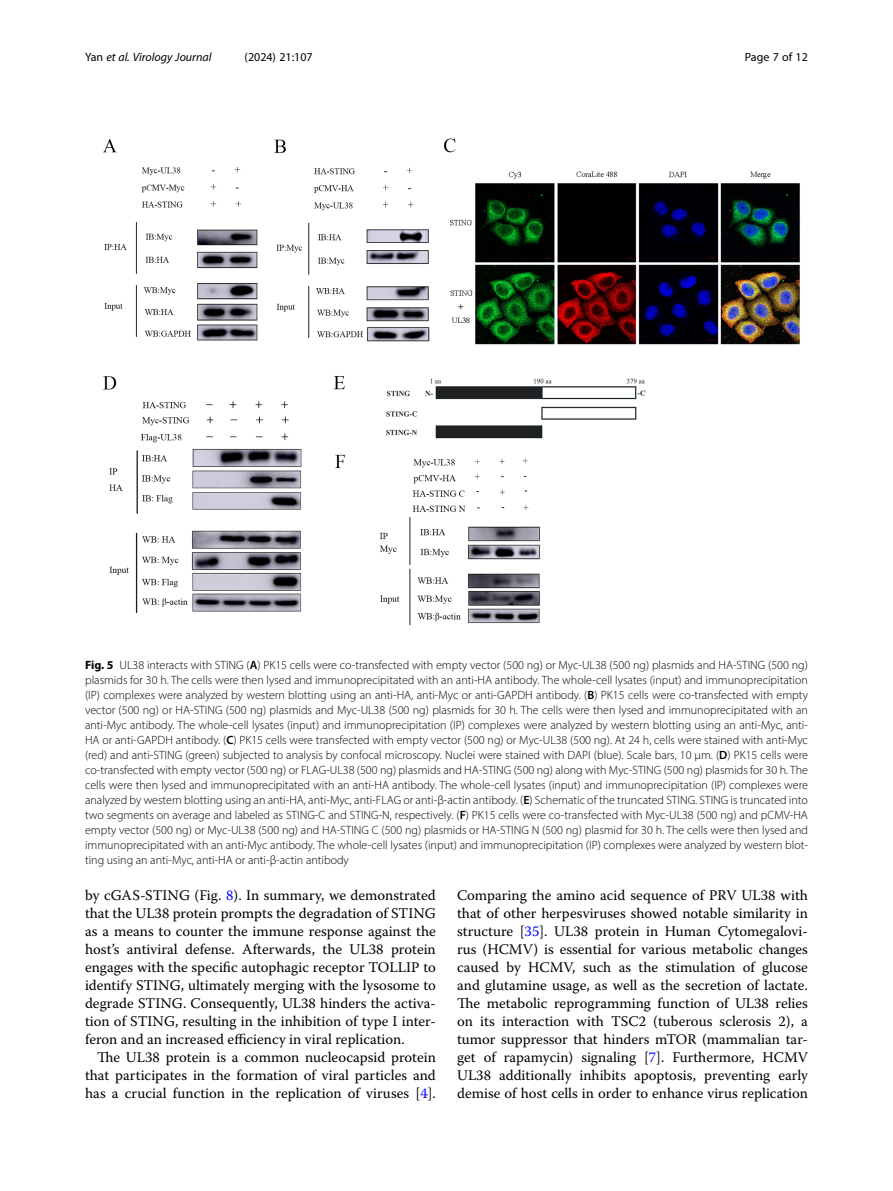
<style>
.page{position:relative;width:893px;height:1191px;background:#fff}
.page>*{position:absolute;margin:0;border:0;box-sizing:border-box;transform-origin:0 0}
.Body_Text_Indent{font:14.7px/18px "Warnock Pro";color:#000;text-align:justify}
.Body_Text{font:14.7px/18px "Warnock Pro";color:#000;text-align:justify}
.Figure_Caption{font:300 12px/15px "Myriad Pro";color:#000;text-align:justify}
.t1{font:italic 12px "Myriad Pro";color:#000}
.t2{font:12px "Myriad Pro";color:#000}
.s1{font-style:normal}
.s2{font-weight:700}
.s3{font-weight:600}
.s4{color:#00f}
</style>
<div class="page">
<img style="left:103px;top:138px;width:697px;height:488px">
<p class="t1" style="left:85px;top:50px;width:128px"><span class="s1">Yan</span> et al. Virology Journal</p>
<p class="t2" style="left:245px;top:50px;width:70px">(2024) 21:107</p>
<p class="t2" style="left:745px;top:50px;width:65px">Page 7 of 12</p>
<p class="Figure_Caption" style="left:85px;top:657px;width:724px"><span class="s2">Fig. 5</span> UL38 interacts with STING (<span class="s3">A</span>) PK15 cells were co-transfected with empty vector (500 ng) or Myc-UL38 (500 ng) plasmids and HA-STING (500 ng) plasmids for 30 h. The cells were then lysed and immunoprecipitated with an anti-HA antibody. The whole-cell lysates (input) and immunoprecipitation (IP) complexes were analyzed by western blotting using an anti-HA, anti-Myc or anti-GAPDH antibody. (<span class="s3">B</span>) PK15 cells were co-transfected with empty vector (500 ng) or HA-STING (500 ng) plasmids and Myc-UL38 (500 ng) plasmids for 30 h. The cells were then lysed and immunoprecipitated with an anti-Myc antibody. The whole-cell lysates (input) and immunoprecipitation (IP) complexes were analyzed by western blotting using an anti-Myc, anti-HA or anti-GAPDH antibody. (<span class="s3">C</span>) PK15 cells were transfected with empty vector (500 ng) or Myc-UL38 (500 ng). At 24 h, cells were stained with anti-Myc (red) and anti-STING (green) subjected to analysis by confocal microscopy. Nuclei were stained with DAPI (blue). Scale bars, 10 μm. (<span class="s3">D</span>) PK15 cells were co-transfected with empty vector (500 ng) or FLAG-UL38 (500 ng) plasmids and HA-STING (500 ng) along with Myc-STING (500 ng) plasmids for 30 h. The cells were then lysed and immunoprecipitated with an anti-HA antibody. The whole-cell lysates (input) and immunoprecipitation (IP) complexes were analyzed by western blotting using an anti-HA, anti-Myc, anti-FLAG or anti-β-actin antibody. (<span class="s3">E</span>) Schematic of the truncated STING. STING is truncated into two segments on average and labeled as STING-C and STING-N, respectively. (<span class="s3">F</span>) PK15 cells were co-transfected with Myc-UL38 (500 ng) and pCMV-HA empty vector (500 ng) or Myc-UL38 (500 ng) and HA-STING C (500 ng) plasmids or HA-STING N (500 ng) plasmid for 30 h. The cells were then lysed and immunoprecipitated with an anti-Myc antibody. The whole-cell lysates (input) and immunoprecipitation (IP) complexes were analyzed by western blot&shy;ting using an anti-Myc, anti-HA or anti-β-actin antibody</p>
<p class="Body_Text" style="left:85px;top:886px;width:352px">by cGAS-STING (Fig. <span class="s4">8</span>). In summary, we demonstrated that the UL38 protein prompts the degradation of STING as a means to counter the immune response against the host’s antiviral defense. Afterwards, the UL38 protein engages with the specific autophagic receptor TOLLIP to identify STING, ultimately merging with the lysosome to degrade STING. Consequently, UL38 hinders the activa&shy;tion of STING, resulting in the inhibition of type I inter&shy;feron and an increased efficiency in viral replication.</p>
<p class="Body_Text_Indent" style="left:85px;top:1048px;width:352px;text-indent:12px">The UL38 protein is a common nucleocapsid protein that participates in the formation of viral particles and has a crucial function in the replication of viruses [<span class="s4">4</span>].</p>
<p class="Body_Text_Indent" style="left:457px;top:886px;width:352px">Comparing the amino acid sequence of PRV UL38 with that of other herpesviruses showed notable similarity in structure [<span class="s4">35</span>]. UL38 protein in Human Cytomegalovi&shy;rus (HCMV) is essential for various metabolic changes caused by HCMV, such as the stimulation of glucose and glutamine usage, as well as the secretion of lactate.<br>The metabolic reprogramming function of UL38 relies on its interaction with TSC2 (tuberous sclerosis 2), a tumor suppressor that hinders mTOR (mammalian tar&shy;get of rapamycin) signaling [<span class="s4">7</span>]. Furthermore, HCMV UL38 additionally inhibits apoptosis, preventing early demise of host cells in order to enhance virus replication</p>
</div>
